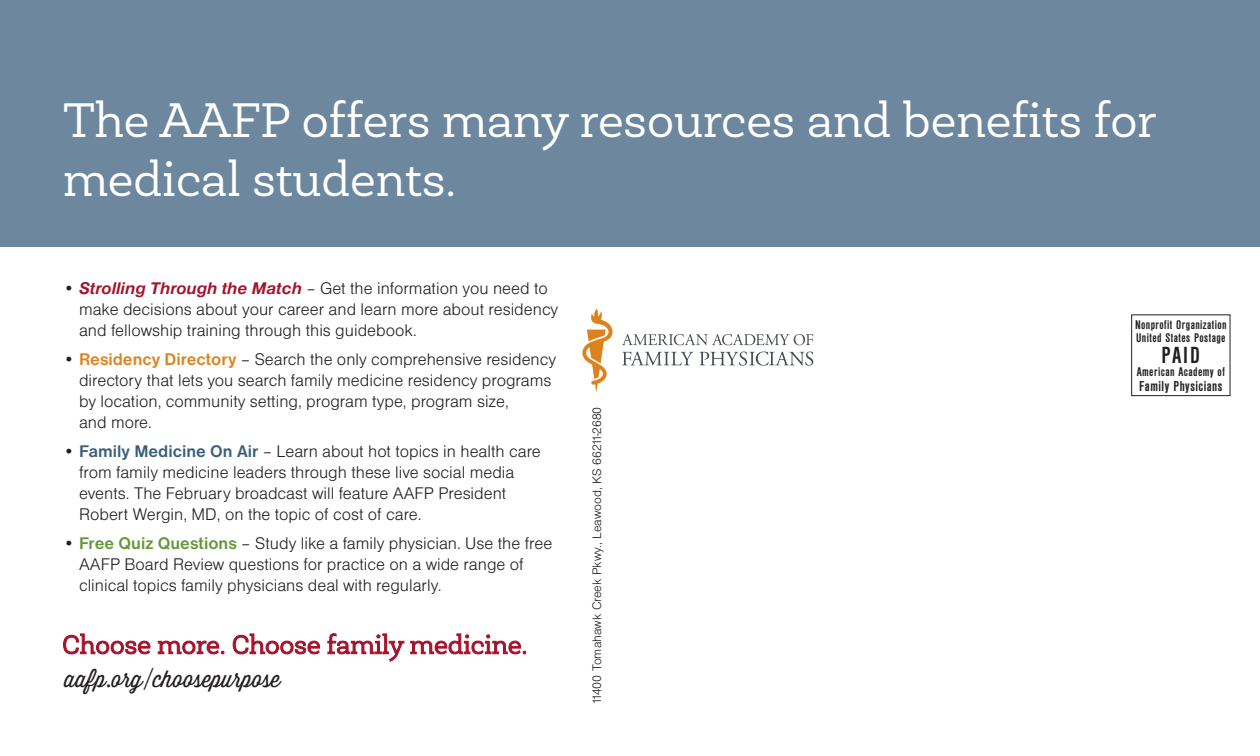
<style>
.page{position:relative;width:1260px;height:756px;background:#fff}
.page>*{position:absolute;margin:0;border:0;box-sizing:border-box;transform-origin:0 0}
.t1{font:49px/58.8px "Newslab";color:#fff}
.t2{font:700 condensed 24.32px "Nimbus San D";color:#231f20}
.t3{font:22.93px "Thirsty Rough Lt";color:#231f20}
.t4{font:17.5px/21px "Nimbus San D Ligh";color:#231f20}
.t5{font:700 condensed 14.88px "Nimbus San D";letter-spacing:.03em;color:#231f20}
.t6{font:700 condensed 13.12px/13.1px "Nimbus San D";letter-spacing:.03em;color:#231f20}
.t7{font:12.78px "Nimbus San D Ligh";color:#231f20}
.s1{font-family:"Nimbus San D";font-weight:700;font-style:italic;color:#a4142c}
.s2{font-family:"Nimbus San D";font-weight:700;color:#dd831e}
.s3{font-family:"Nimbus San D";font-weight:700;color:#38607a}
.s4{font-family:"Nimbus San D";font-weight:700;color:#65973b}
</style>
<div class="page">
<div style="left:0;top:0;width:1260px;height:246px;background:#6d879e"></div>
<div style="left:1131px;top:314px;width:99px;height:82px;border:1px solid #231f20"></div>
<svg style="left:622px;top:334px;width:191px;height:11px"></svg>
<svg style="left:622px;top:352px;width:71px;height:14px"></svg>
<svg style="left:700px;top:352px;width:113px;height:14px"></svg>
<svg style="left:582px;top:308px;width:31px;height:85px"></svg>
<svg style="left:63px;top:633px;width:464px;height:29px"></svg>
<h1 class="t1" style="left:63px;top:91px;width:1095px">The AAFP offers many resources and benefits for medical students.</h1>
<p class="t4" style="left:79px;top:278px;width:481px;text-indent:-16px">• <span class="s1">Strolling Through the Match</span> – Get the information you need to make decisions about your career and learn more about residency and fellowship training through this guidebook.</p>
<p class="t4" style="left:79px;top:349px;width:479px;text-indent:-16px">• <span class="s2">Residency Directory</span> – Search the only comprehensive residency directory that lets you search family medicine residency programs by location, community setting, program type, program size,<br>and more.</p>
<p class="t4" style="left:79px;top:441px;width:463px;text-indent:-16px">• <span class="s3">Family Medicine On Air</span> – Learn about hot topics in health care from family medicine leaders through these live social media events. The February broadcast will feature AAFP President Robert Wergin, MD, on the topic of cost of care.</p>
<p class="t4" style="left:79px;top:533px;width:475px;text-indent:-16px">• <span class="s4">Free Quiz Questions</span> – Study like a family physician. Use the free<br>AAFP Board Review questions for practice on a wide range of clinical topics family physicians deal with regularly.</p>
<h3 class="t3" style="left:64px;top:662px;width:218px">aafp.org/choosepurpose</h3>
<p class="t7" style="left:590px;top:703px;width:298px;rotate:-90deg">11400 Tomahawk Creek Pkwy., Leawood, KS 66211-2680</p>
<p class="t6" style="left:1135px;top:318px;width:93px">Nonprofit Organization<br>United States Postage</p>
<h2 class="t2" style="left:1162px;top:342px;width:40px">PAID</h2>
<p class="t6" style="left:1137px;top:365px;width:89px">American Academy of</p>
<p class="t5" style="left:1139px;top:378px;width:85px">Family Physicians</p>
</div>
